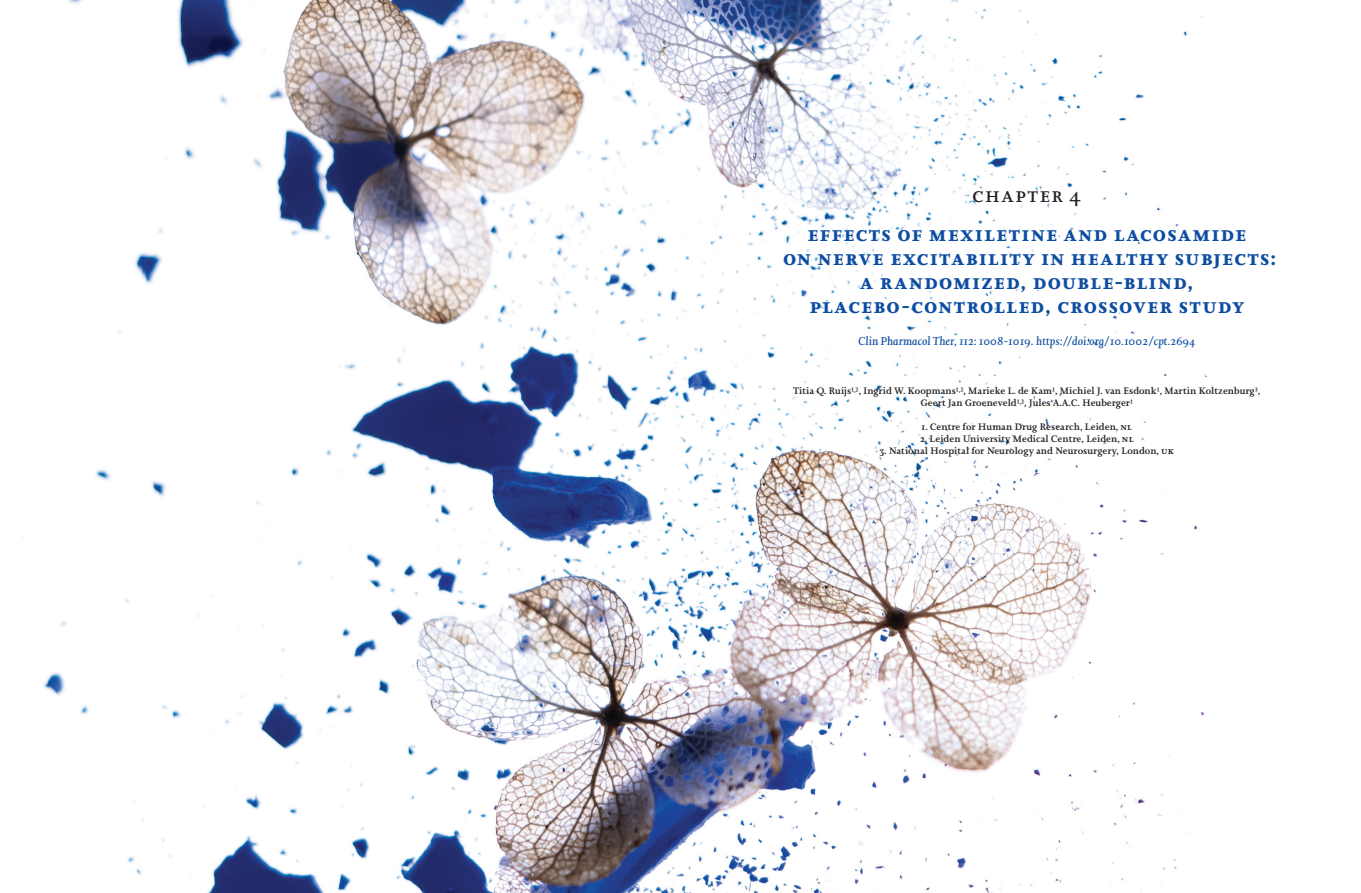
<style>
.page{position:relative;width:1361px;height:893px;background:#fff}
.page>*{position:absolute;margin:0;border:0;box-sizing:border-box;transform-origin:0 0}
.t1{font:700 21px "Joanna Nova";letter-spacing:.05em;color:#0d4da1}
.t2{font:21px "Joanna Nova";color:#231f20}
.t3{font:italic 12px "Joanna Nova";color:#0d4da1}
.t4{font:500 9.75px/12px "Joanna Nova";color:#231f20;text-align:center}
.s1{font-weight:400}
</style>
<div class="page">
<img style="left:44px;top:0;width:1163px;height:893px">
<div style="left:1005px;top:343px;width:15px;height:9px;background:#fff;border-radius:50%"></div>
<div style="left:873px;top:343px;width:9px;height:9px;background:#fff;border-radius:50%"></div>
<div style="left:1066px;top:303px;width:9px;height:9px;background:#fff;border-radius:50%"></div>
<div style="left:1036px;top:271px;width:9px;height:9px;background:#fff;border-radius:50%"></div>
<div style="left:979px;top:276px;width:9px;height:8px;background:#fff;border-radius:50%"></div>
<div style="left:836px;top:252px;width:9px;height:9px;background:#fff;border-radius:50%"></div>
<div style="left:1040px;top:230px;width:9px;height:9px;background:#fff;border-radius:50%"></div>
<div style="left:1048px;top:230px;width:9px;height:9px;background:#fff;border-radius:50%"></div>
<div style="left:821px;top:228px;width:9px;height:9px;background:#fff;border-radius:50%"></div>
<div style="left:1032px;top:194px;width:9px;height:9px;background:#fff;border-radius:50%"></div>
<div style="left:1149px;top:250px;width:9px;height:8px;background:#fff;border-radius:50%"></div>
<div style="left:861px;top:284px;width:9px;height:9px;background:#fff;border-radius:50%"></div>
<div style="left:864px;top:271px;width:9px;height:9px;background:#fff;border-radius:50%"></div>
<div style="left:981px;top:280px;width:9px;height:9px;background:#fff;border-radius:50%"></div>
<div style="left:1016px;top:295px;width:9px;height:9px;background:#fff;border-radius:50%"></div>
<div style="left:797px;top:230px;width:16px;height:11px;background:#fff;border-radius:50%"></div>
<div style="left:848px;top:228px;width:16px;height:11px;background:#fff;border-radius:50%"></div>
<div style="left:964px;top:252px;width:9px;height:9px;background:#fff;border-radius:50%"></div>
<h1 class="t2" style="left:972px;top:181px;width:27px">Chapter</h1>
<h1 class="t2" style="left:1069px;top:181px;width:13px">4</h1>
<h1 class="t1" style="left:807px;top:220px;width:49px">Effects</h1>
<h1 class="t1" style="left:897px;top:220px;width:64px">of mexiletine</h1>
<h1 class="t1" style="left:1063px;top:220px;width:16px">and</h1>
<h1 class="t1" style="left:1114px;top:220px;width:14px">lac</h1>
<h1 class="t1" style="left:1153px;top:220px;width:71px">osamide</h1>
<h1 class="t1" style="left:783px;top:244px;width:49px">on nerve</h1>
<h1 class="t1" style="left:890px;top:244px;width:13px">excitability</h1>
<h1 class="t1" style="left:1041px;top:244px;width:45px">in healthy</h1>
<h1 class="t1" style="left:1174px;top:244px;width:14px">sub</h1>
<h1 class="t1" style="left:1213px;top:244px;width:21px">jects</h1>
<h1 class="t1" style="left:1270px;top:244px;width:7px">:</h1>
<h1 class="t1" style="left:860px;top:268px;width:35px">a rand</h1>
<h1 class="t1" style="left:939px;top:268px;width:46px">omized</h1>
<h1 class="t1" style="left:1020px;top:268px;width:55px">, double</h1>
<h1 class="t1" style="left:1114px;top:268px;width:23px">-blind</h1>
<h1 class="t1" style="left:1187px;top:268px;width:7px">,</h1>
<h1 class="t1" style="left:809px;top:292px;width:14px">placeb</h1>
<h1 class="t1" style="left:886px;top:292px;width:66px">o-contr</h1>
<h1 class="t1" style="left:980px;top:292px;width:28px">olled</h1>
<h1 class="t1" style="left:1045px;top:292px;width:103px">, crossover</h1>
<h1 class="t1" style="left:1179px;top:292px;width:14px">study</h1>
<p class="t3" style="left:858px;top:332px;width:338px">Clin Pharmacol Ther, 112: 1008-1019. https://doi.org/10.1002/cpt.2694</p>
<p class="t4" style="left:793px;top:385px;width:468px">Titia Q. Ruijs<span class="s1">1</span>,<span class="s1">2</span>, Ingrid W. Koopmans<span class="s1">1</span>,<span class="s1">2</span>, Marieke L. de Kam<span class="s1">1</span>, Michiel J. van Esdonk<span class="s1">1</span>, Martin Koltzenburg<span class="s1">3</span>,<br>Geert Jan Groeneveld<span class="s1">1</span>,<span class="s1">2</span>, Jules A.A.C. Heuberger<span class="s1">1</span></p>
<p class="t4" style="left:921px;top:421px;width:206px">1. Centre for Human Drug Research, Leiden, nl</p>
<p class="t4" style="left:920px;top:433px;width:209px">2. Leiden University Medical Centre, Leiden, nl</p>
<p class="t4" style="left:879px;top:445px;width:296px">3. National Hospital for Neurology and Neurosurgery, London, uk</p>
</div>
